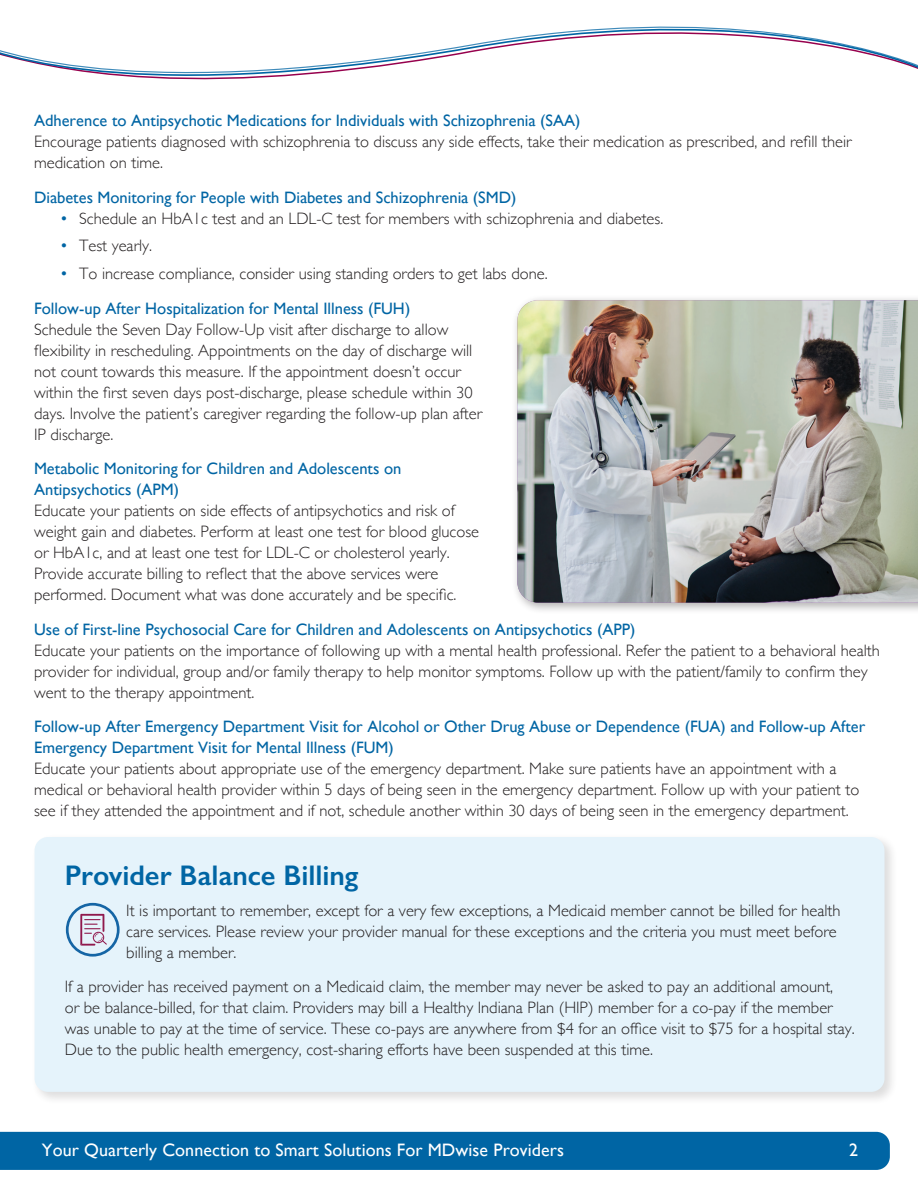
<style>
.page{position:relative;width:918px;height:1188px;background:#fff}
.page>*{position:absolute;margin:0;border:0;box-sizing:border-box;transform-origin:0 0}
.t1{font:600 28.5px "Gill Sans";letter-spacing:-.005em;color:#0065a4}
.t2{font:18px "Gill Sans";letter-spacing:.005em;color:#fff}
.t3{font:300 16.5px/21px "Gill Sans";color:#231f20}
.t4{font:16.5px/21px "Gill Sans";color:#0065a4}
.s1{font-weight:400;color:#0065a4}
</style>
<div class="page">
<div style="left:0;top:1132px;width:890px;height:38px;background:#0065a4"></div>
<svg style="left:0;top:26px;width:918px;height:52px"></svg>
<div style="left:31px;top:834px;width:867px;height:271px;background:#231f20;opacity:.15"></div>
<div style="left:35px;top:837px;width:850px;height:255px;background:#e5f3fb;border-radius:14px"></div>
<div style="left:512px;top:295px;width:406px;height:320px;background:#231f20;opacity:.35"></div>
<img style="left:517px;top:300px;width:401px;height:303px">
<svg style="left:66px;top:903px;width:54px;height:54px"></svg>
<h3 class="t4" style="left:34px;top:110px;width:548px">Adherence to Antipsychotic Medications for Individuals with Schizophrenia (SAA)</h3>
<p class="t3" style="left:34px;top:130px;width:819px">Encourage patients diagnosed with schizophrenia to discuss any side effects, take their medication as prescribed, and refill their medication on time.</p>
<h3 class="t4" style="left:34px;top:187px;width:484px">Diabetes Monitoring for People with Diabetes and Schizophrenia (SMD)</h3>
<p class="t3" style="left:61px;top:207px;width:604px"><span class="s1">•</span> Schedule an HbA1c test and an LDL-C test for members with schizophrenia and diabetes.</p>
<p class="t3" style="left:61px;top:235px;width:92px"><span class="s1">•</span> Test yearly.</p>
<p class="t3" style="left:61px;top:262px;width:488px"><span class="s1">•</span> To increase compliance, consider using standing orders to get labs done.</p>
<h3 class="t4" style="left:34px;top:298px;width:378px">Follow-up After Hospitalization for Mental Illness (FUH)</h3>
<p class="t3" style="left:34px;top:318px;width:450px">Schedule the Seven Day Follow-Up visit after discharge to allow flexibility in rescheduling. Appointments on the day of discharge will not count towards this measure. If the appointment doesn’t occur within the first seven days post-discharge, please schedule within 30 days. Involve the patient’s caregiver regarding the follow-up plan after IP discharge.</p>
<h3 class="t4" style="left:34px;top:458px;width:369px">Metabolic Monitoring for Children and Adolescents on<br>Antipsychotics (APM)</h3>
<p class="t3" style="left:34px;top:499px;width:447px">Educate your patients on side effects of antipsychotics and risk of weight gain and diabetes. Perform at least one test for blood glucose or HbA1c, and at least one test for LDL-C or cholesterol yearly.<br>Provide accurate billing to reflect that the above services were performed. Document what was done accurately and be specific.</p>
<h3 class="t4" style="left:34px;top:619px;width:603px">Use of First-line Psychosocial Care for Children and Adolescents on Antipsychotics (APP)</h3>
<p class="t3" style="left:34px;top:639px;width:847px">Educate your patients on the importance of following up with a mental health professional. Refer the patient to a behavioral health provider for individual, group and/or family therapy to help monitor symptoms. Follow up with the patient/family to confirm they went to the therapy appointment.</p>
<h3 class="t4" style="left:34px;top:716px;width:833px">Follow-up After Emergency Department Visit for Alcohol or Other Drug Abuse or Dependence (FUA) and Follow-up After<br>Emergency Department Visit for Mental Illness (FUM)</h3>
<p class="t3" style="left:34px;top:758px;width:827px">Educate your patients about appropriate use of the emergency department. Make sure patients have an appointment with a medical or behavioral health provider within 5 days of being seen in the emergency department. Follow up with your patient to see if they attended the appointment and if not, schedule another within 30 days of being seen in the emergency department.</p>
<h2 class="t1" style="left:65px;top:858px;width:295px">Provider Balance Billing</h2>
<p class="t3" style="left:126px;top:900px;width:716px">It is important to remember, except for a very few exceptions, a Medicaid member cannot be billed for health care services. Please review your provider manual for these exceptions and the criteria you must meet before billing a member.</p>
<p class="t3" style="left:65px;top:975px;width:791px">If a provider has received payment on a Medicaid claim, the member may never be asked to pay an additional amount,<br>or be balance-billed, for that claim. Providers may bill a Healthy Indiana Plan (HIP) member for a co-pay if the member was unable to pay at the time of service. These co-pays are anywhere from $4 for an office visit to $75 for a hospital stay.</p>
<p class="t3" style="left:65px;top:1038px;width:590px">Due to the public health emergency, cost-sharing efforts have been suspended at this time.</p>
<p class="t2" style="left:42px;top:1139px;width:524px">Your Quarterly Connection to Smart Solutions For MDwise Providers</p>
<p class="t2" style="left:849px;top:1139px;width:10px">2</p>
</div>
